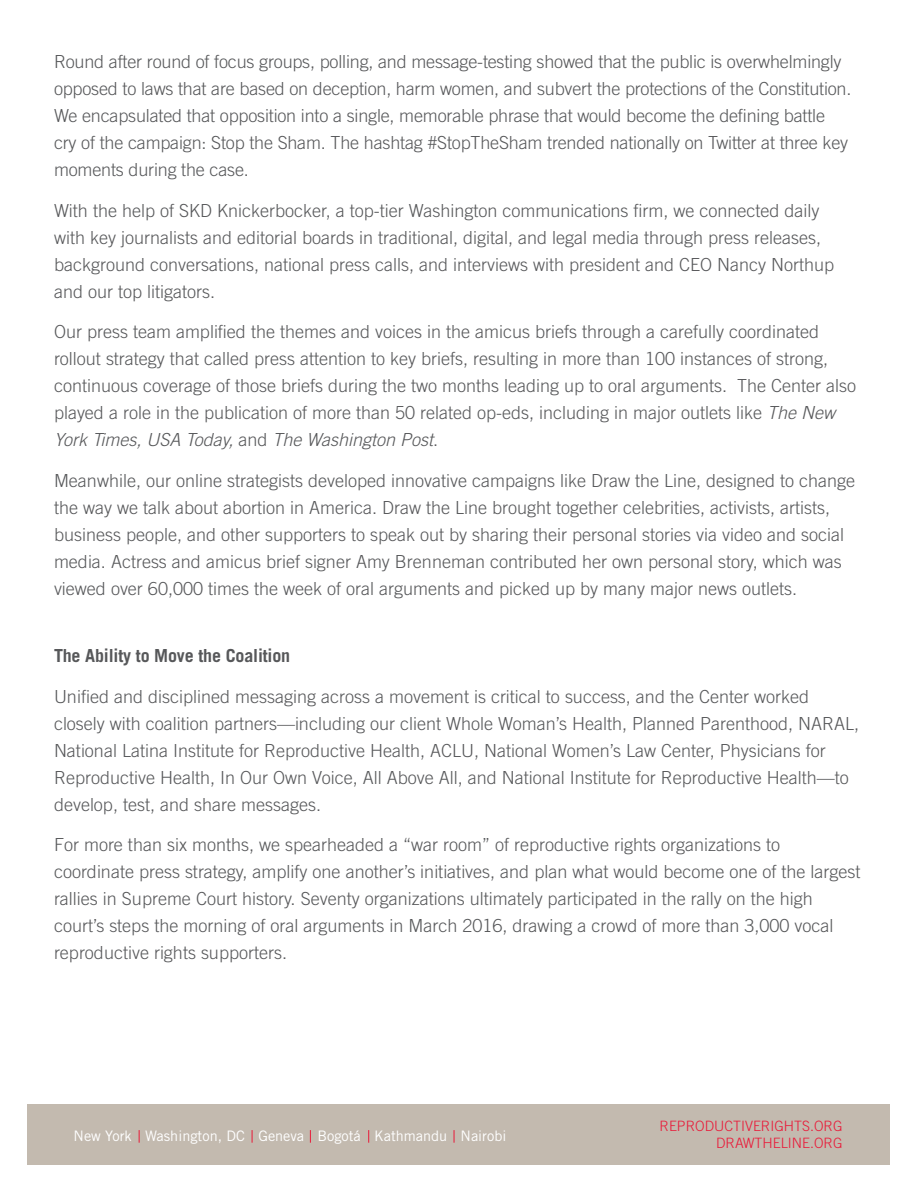
<style>
.page{position:relative;width:918px;height:1188px;background:#fff}
.page>*{position:absolute;margin:0;border:0;box-sizing:border-box;transform-origin:0 0}
.t1{font:300 18px/27px "Trade Gothic";color:#57585a}
.t2{font:700 18px "Trade Gothic";letter-spacing:-.01em;color:#57585a}
.t3{font:14.55px "Trade Gothic";color:#fff}
.t4{font:300 14.25px/17.1px "Trade Gothic";color:#e91938;text-align:right}
.s1{font-style:italic}
</style>
<div class="page">
<div style="left:27px;top:1105px;width:862px;height:60px;background:#c3baaf"></div>
<svg style="left:139px;top:1130px;width:1px;height:13px"></svg>
<svg style="left:252px;top:1130px;width:1px;height:13px"></svg>
<svg style="left:368px;top:1130px;width:1px;height:13px"></svg>
<svg style="left:454px;top:1130px;width:1px;height:13px"></svg>
<svg style="left:310px;top:1130px;width:1px;height:13px"></svg>
<p class="t1" style="left:54px;top:48px;width:799px">Round after round of focus groups, polling, and message-testing showed that the public is overwhelmingly opposed to laws that are based on deception, harm women, and subvert the protections of the Constitution.<br>We encapsulated that opposition into a single, memorable phrase that would become the defining battle cry of the campaign: Stop the Sham. The hashtag #StopTheSham trended nationally on Twitter at three key moments during the case.</p>
<p class="t1" style="left:54px;top:197px;width:782px">With the help of SKD Knickerbocker, a top-tier Washington communications firm, we connected daily with key journalists and editorial boards in traditional, digital, and legal media through press releases, background conversations, national press calls, and interviews with president and CEO Nancy Northup and our top litigators.</p>
<p class="t1" style="left:54px;top:318px;width:804px">Our press team amplified the themes and voices in the amicus briefs through a carefully coordinated rollout strategy that called press attention to key briefs, resulting in more than 100 instances of strong, continuous coverage of those briefs during the two months leading up to oral arguments. The Center also played a role in the publication of more than 50 related op-eds, including in major outlets like <span class="s1">The New York Times, USA Today,</span> and <span class="s1">The Washington Post</span>.</p>
<p class="t1" style="left:54px;top:467px;width:803px">Meanwhile, our online strategists developed innovative campaigns like Draw the Line, designed to change the way we talk about abortion in America. Draw the Line brought together celebrities, activists, artists, business people, and other supporters to speak out by sharing their personal stories via video and social media. Actress and amicus brief signer Amy Brenneman contributed her own personal story, which was viewed over 60,000 times the week of oral arguments and picked up by many major news outlets.</p>
<p class="t2" style="left:54px;top:645px;width:238px">The Ability to Move the Coalition</p>
<p class="t1" style="left:54px;top:683px;width:807px">Unified and disciplined messaging across a movement is critical to success, and the Center worked closely with coalition partners—including our client Whole Woman’s Health, Planned Parenthood, NARAL, National Latina Institute for Reproductive Health, ACLU, National Women’s Law Center, Physicians for Reproductive Health, In Our Own Voice, All Above All, and National Institute for Reproductive Health—to develop, test, and share messages.</p>
<p class="t1" style="left:54px;top:831px;width:808px">For more than six months, we spearheaded a “war room” of reproductive rights organizations to coordinate press strategy, amplify one another’s initiatives, and plan what would become one of the largest rallies in Supreme Court history. Seventy organizations ultimately participated in the rally on the high court’s steps the morning of oral arguments in March 2016, drawing a crowd of more than 3,000 vocal reproductive rights supporters.</p>
<p class="t3" style="left:74px;top:1127px;width:434px">New York Washington, DC Geneva Bogotá Kathmandu Nairobi</p>
<p class="t4" style="left:660px;top:1118px;width:184px">REPRODUCTIVERIGHTS.ORG<br>DRAWTHELINE.ORG</p>
</div>
